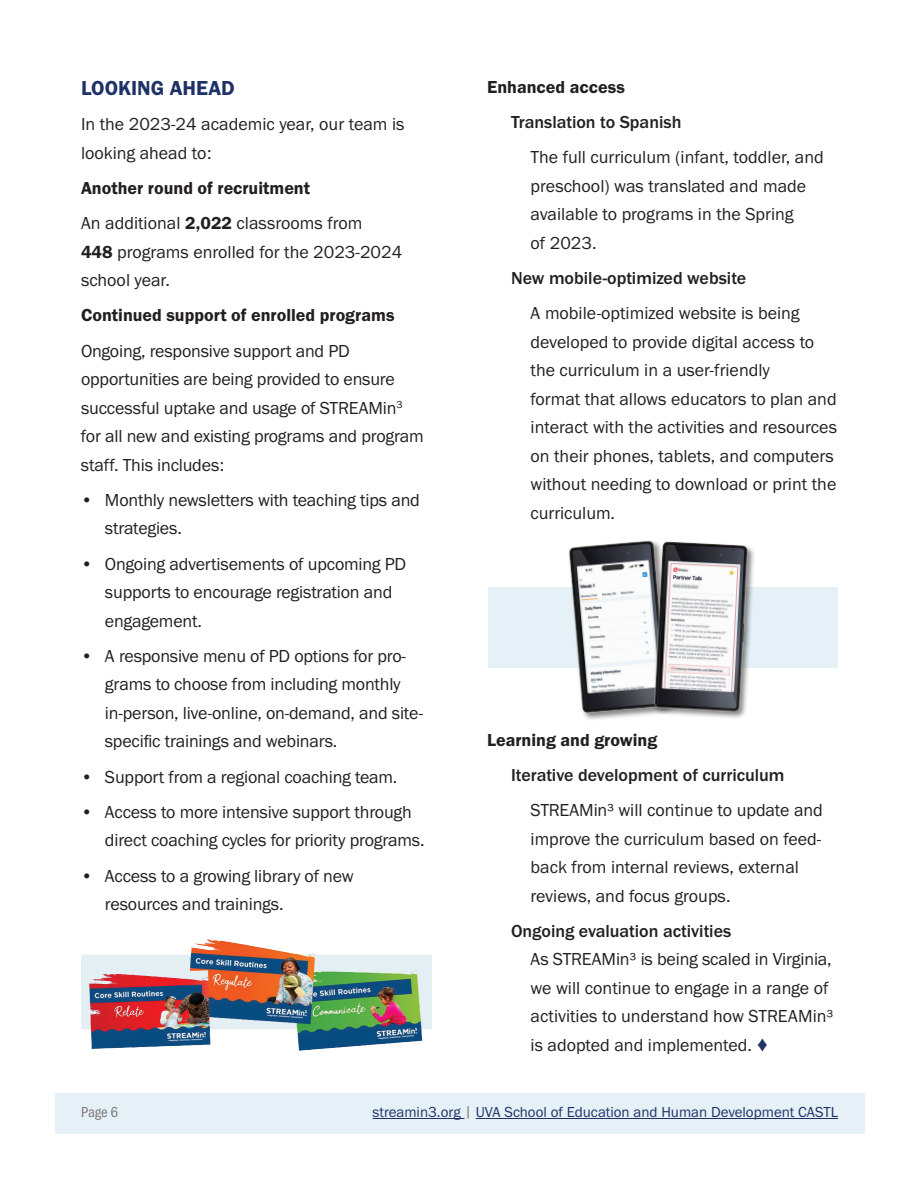
<style>
.page{position:relative;width:918px;height:1188px;background:#fff}
.page>*{position:absolute;margin:0;border:0;box-sizing:border-box;transform-origin:0 0}
.t1{font:21px "Franklin Gothic URW Dem";color:#1f3267}
.t2{font:18px/28.5px "Franklin Gothic URW Boo";letter-spacing:-.01em;color:#231f20}
.t3{font:500 18px "Franklin Gothic URW";color:#231f20}
.t4{font:18px "Franklin Gothic URW Dem";color:#231f20}
.t5{font:15px "Franklin Gothic URW Boo";color:#1f3267}
.t6{font:15px "Franklin Gothic URW Cond";color:#7b7776}
.s1{font-family:"Franklin Gothic URW Dem"}
.s2{font-family:"Franklin Gothic URW Cond";color:#1f3267}
.s3{color:#7b7776}
</style>
<div class="page">
<div style="left:55px;top:1094px;width:810px;height:40px;background:#e5f1f6"></div>
<hr style="left:373px;top:1118px;width:92px;height:1px;background:#1f3267">
<hr style="left:476px;top:1118px;width:362px;height:1px;background:#1f3267">
<div style="left:488px;top:587px;width:349px;height:81px;background:#e5f1f6"></div>
<img style="left:569px;top:540px;width:79px;height:179px">
<div style="left:653px;top:540px;width:103px;height:180px;background:#231f20;opacity:.55"></div>
<img style="left:648px;top:540px;width:106px;height:177px">
<img style="left:81px;top:939px;width:351px;height:112px">
<p class="t1" style="left:81px;top:75px;width:155px">LOOKING AHEAD</p>
<p class="t2" style="left:81px;top:110px;width:325px">In the 2023-24 academic year, our team is looking ahead to:</p>
<p class="t4" style="left:81px;top:177px;width:231px">Another round of recruitment</p>
<p class="t2" style="left:81px;top:209px;width:323px">An additional <span class="s1">2,022</span> classrooms from<br><span class="s1">448</span> programs enrolled for the 2023-2024 school year.</p>
<p class="t4" style="left:81px;top:304px;width:315px">Continued support of enrolled programs</p>
<p class="t2" style="left:81px;top:336px;width:344px">Ongoing, responsive support and PD opportunities are being provided to ensure successful uptake and usage of STREAMin<sup>3 </sup>for all new and existing programs and program staff. This includes:</p>
<p class="t2" style="left:105px;top:485px;width:317px;text-indent:-24px">• Monthly newsletters with teaching tips and strategies.</p>
<p class="t2" style="left:105px;top:549px;width:303px;text-indent:-24px">• Ongoing advertisements of upcoming PD supports to encourage registration and engagement.</p>
<p class="t2" style="left:105px;top:641px;width:320px;text-indent:-24px">• A responsive menu of PD options for pro&shy;grams to choose from including monthly in-person, live-online, on-demand, and site&shy;specific trainings and webinars.</p>
<p class="t2" style="left:81px;top:762px;width:318px">• Support from a regional coaching team.</p>
<p class="t2" style="left:105px;top:797px;width:321px;text-indent:-24px">• Access to more intensive support through direct coaching cycles for priority programs.</p>
<p class="t2" style="left:105px;top:861px;width:250px;text-indent:-24px">• Access to a growing library of new resources and trainings.</p>
<p class="t4" style="left:487px;top:76px;width:140px">Enhanced access</p>
<p class="t3" style="left:511px;top:111px;width:172px">Translation to Spanish</p>
<p class="t2" style="left:531px;top:143px;width:295px">The full curriculum (infant, toddler, and preschool) was translated and made available to programs in the Spring<br>of 2023.</p>
<p class="t3" style="left:511px;top:267px;width:237px">New mobile-optimized website</p>
<p class="t2" style="left:531px;top:299px;width:308px">A mobile-optimized website is being developed to provide digital access to the curriculum in a user-friendly<br>format that allows educators to plan and interact with the activities and resources on their phones, tablets, and computers without needing to download or print the curriculum.</p>
<p class="t4" style="left:487px;top:728px;width:172px">Learning and growing</p>
<p class="t3" style="left:511px;top:764px;width:275px">Iterative development of curriculum</p>
<p class="t2" style="left:531px;top:795px;width:294px">STREAMin³ will continue to update and improve the curriculum based on feed&shy;back from internal reviews, external reviews, and focus groups.</p>
<p class="t3" style="left:511px;top:920px;width:222px">Ongoing evaluation activities</p>
<p class="t2" style="left:531px;top:945px;width:304px">As STREAMin³ is being scaled in Virginia, we will continue to engage in a range of activities to understand how STREAMin³ is adopted and implemented. <span class="s2">♦</span></p>
<p class="t6" style="left:81px;top:1101px;width:39px">Page 6</p>
<p class="t5" style="left:373px;top:1103px;width:467px">streamin3.org <span class="s3">|</span> UVA School of Education and Human Development CASTL</p>
</div>
